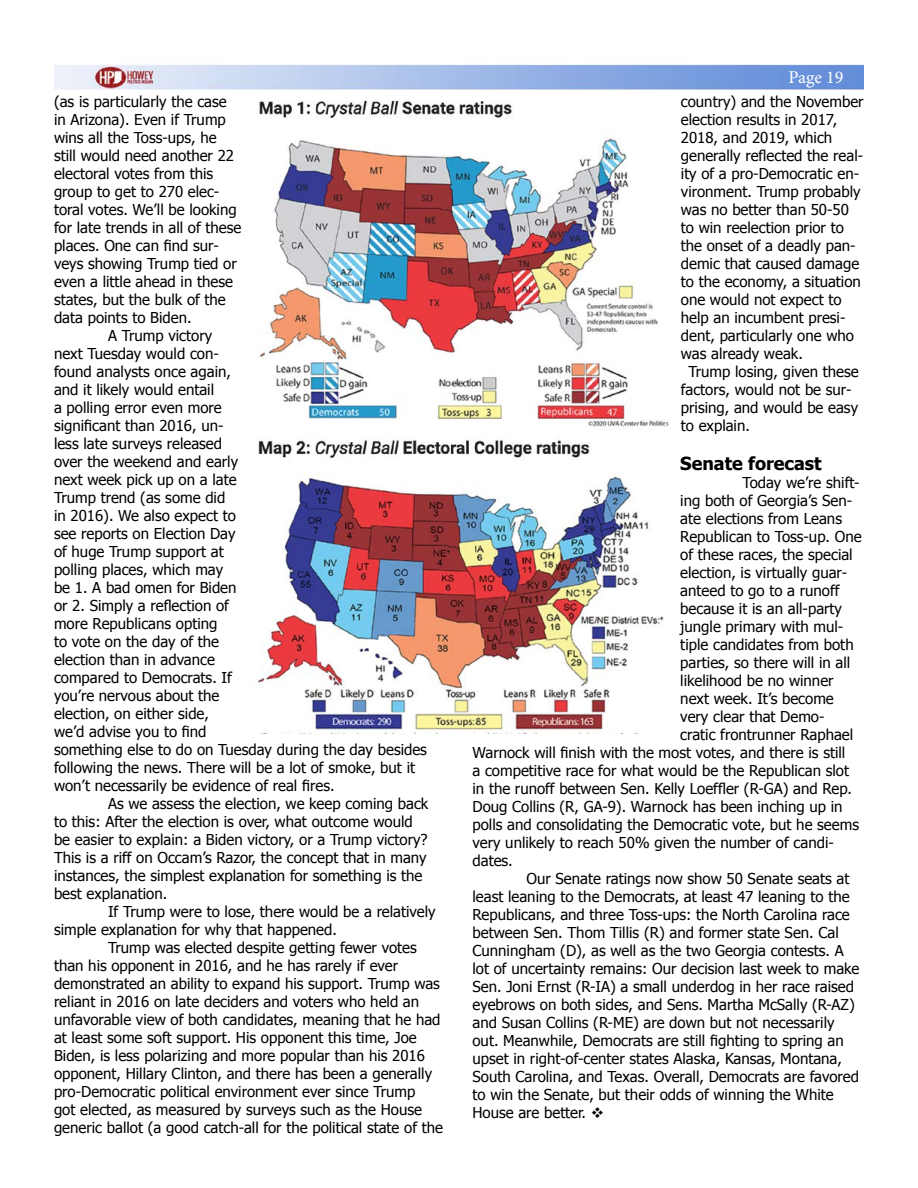
<style>
.page{position:relative;width:918px;height:1188px;background:#fff}
.page>*{position:absolute;margin:0;border:0;box-sizing:border-box;transform-origin:0 0}
.t1{font:700 18px "Tahoma";color:#000}
.t2{font:18px "Minion Pro";letter-spacing:-.005em;color:#fff}
.t3{font:15px "Tahoma";color:#000}
</style>
<div class="page">
<img style="left:54px;top:64px;width:810px;height:26px">
<img style="left:258px;top:100px;width:411px;height:633px">
<p class="t3" style="left:54px;top:91px;width:174px">(as is particularly the case</p>
<p class="t3" style="left:54px;top:109px;width:173px">in Arizona). Even if Trump</p>
<p class="t3" style="left:54px;top:127px;width:164px">wins all the Toss-ups, he</p>
<p class="t3" style="left:54px;top:145px;width:182px">still would need another 22</p>
<p class="t3" style="left:54px;top:163px;width:161px">electoral votes from this</p>
<p class="t3" style="left:54px;top:181px;width:167px">group to get to 270 elec-</p>
<p class="t3" style="left:54px;top:199px;width:184px">toral votes. We’ll be looking</p>
<p class="t3" style="left:54px;top:217px;width:189px">for late trends in all of these</p>
<p class="t3" style="left:54px;top:235px;width:166px">places. One can find sur-</p>
<p class="t3" style="left:54px;top:253px;width:184px">veys showing Trump tied or</p>
<p class="t3" style="left:54px;top:271px;width:180px">even a little ahead in these</p>
<p class="t3" style="left:54px;top:289px;width:173px">states, but the bulk of the</p>
<p class="t3" style="left:54px;top:307px;width:139px">data points to Biden.</p>
<p class="t3" style="left:108px;top:325px;width:106px">A Trump victory</p>
<p class="t3" style="left:54px;top:343px;width:166px">next Tuesday would con-</p>
<p class="t3" style="left:54px;top:361px;width:179px">found analysts once again,</p>
<p class="t3" style="left:54px;top:379px;width:162px">and it likely would entail</p>
<p class="t3" style="left:54px;top:397px;width:169px">a polling error even more</p>
<p class="t3" style="left:54px;top:415px;width:171px">significant than 2016, un-</p>
<p class="t3" style="left:54px;top:433px;width:170px">less late surveys released</p>
<p class="t3" style="left:54px;top:451px;width:186px">over the weekend and early</p>
<p class="t3" style="left:54px;top:469px;width:184px">next week pick up on a late</p>
<p class="t3" style="left:54px;top:487px;width:173px">Trump trend (as some did</p>
<p class="t3" style="left:54px;top:505px;width:183px">in 2016). We also expect to</p>
<p class="t3" style="left:54px;top:523px;width:183px">see reports on Election Day</p>
<p class="t3" style="left:54px;top:541px;width:171px">of huge Trump support at</p>
<p class="t3" style="left:54px;top:559px;width:171px">polling places, which may</p>
<p class="t3" style="left:54px;top:577px;width:184px">be 1. A bad omen for Biden</p>
<p class="t3" style="left:54px;top:595px;width:177px">or 2. Simply a reflection of</p>
<p class="t3" style="left:54px;top:613px;width:165px">more Republicans opting</p>
<p class="t3" style="left:54px;top:631px;width:167px">to vote on the day of the</p>
<p class="t3" style="left:54px;top:649px;width:162px">election than in advance</p>
<p class="t3" style="left:54px;top:667px;width:179px">compared to Democrats. If</p>
<p class="t3" style="left:54px;top:685px;width:167px">you’re nervous about the</p>
<p class="t3" style="left:54px;top:703px;width:157px">election, on either side,</p>
<p class="t3" style="left:54px;top:721px;width:154px">we’d advise you to find</p>
<p class="t3" style="left:54px;top:739px;width:375px">something else to do on Tuesday during the day besides</p>
<p class="t3" style="left:54px;top:757px;width:363px">following the news. There will be a lot of smoke, but it</p>
<p class="t3" style="left:54px;top:775px;width:282px">won’t necessarily be evidence of real fires.</p>
<p class="t3" style="left:108px;top:793px;width:322px">As we assess the election, we keep coming back</p>
<p class="t3" style="left:54px;top:811px;width:360px">to this: After the election is over, what outcome would</p>
<p class="t3" style="left:54px;top:829px;width:375px">be easier to explain: a Biden victory, or a Trump victory?</p>
<p class="t3" style="left:54px;top:847px;width:374px">This is a riff on Occam’s Razor, the concept that in many</p>
<p class="t3" style="left:54px;top:865px;width:370px">instances, the simplest explanation for something is the</p>
<p class="t3" style="left:54px;top:883px;width:115px">best explanation.</p>
<p class="t3" style="left:108px;top:901px;width:329px">If Trump were to lose, there would be a relatively</p>
<p class="t3" style="left:54px;top:919px;width:284px">simple explanation for why that happened.</p>
<p class="t3" style="left:108px;top:937px;width:310px">Trump was elected despite getting fewer votes</p>
<p class="t3" style="left:54px;top:955px;width:346px">than his opponent in 2016, and he has rarely if ever</p>
<p class="t3" style="left:54px;top:973px;width:387px">demonstrated an ability to expand his support. Trump was</p>
<p class="t3" style="left:54px;top:991px;width:367px">reliant in 2016 on late deciders and voters who held an</p>
<p class="t3" style="left:54px;top:1009px;width:388px">unfavorable view of both candidates, meaning that he had</p>
<p class="t3" style="left:54px;top:1027px;width:364px">at least some soft support. His opponent this time, Joe</p>
<p class="t3" style="left:54px;top:1045px;width:372px">Biden, is less polarizing and more popular than his 2016</p>
<p class="t3" style="left:54px;top:1063px;width:380px">opponent, Hillary Clinton, and there has been a generally</p>
<p class="t3" style="left:54px;top:1081px;width:363px">pro-Democratic political environment ever since Trump</p>
<p class="t3" style="left:54px;top:1099px;width:370px">got elected, as measured by surveys such as the House</p>
<p class="t3" style="left:54px;top:1117px;width:391px">generic ballot (a good catch-all for the political state of the</p>
<p class="t2" style="left:789px;top:65px;width:56px">Page 19</p>
<p class="t3" style="left:681px;top:91px;width:184px">country) and the November</p>
<p class="t3" style="left:681px;top:109px;width:158px">election results in 2017,</p>
<p class="t3" style="left:681px;top:127px;width:153px">2018, and 2019, which</p>
<p class="t3" style="left:681px;top:145px;width:184px">generally reflected the real-</p>
<p class="t3" style="left:681px;top:163px;width:180px">ity of a pro-Democratic en-</p>
<p class="t3" style="left:681px;top:181px;width:181px">vironment. Trump probably</p>
<p class="t3" style="left:681px;top:199px;width:170px">was no better than 50-50</p>
<p class="t3" style="left:681px;top:217px;width:164px">to win reelection prior to</p>
<p class="t3" style="left:681px;top:235px;width:176px">the onset of a deadly pan-</p>
<p class="t3" style="left:681px;top:253px;width:180px">demic that caused damage</p>
<p class="t3" style="left:681px;top:271px;width:182px">to the economy, a situation</p>
<p class="t3" style="left:681px;top:289px;width:162px">one would not expect to</p>
<p class="t3" style="left:681px;top:307px;width:166px">help an incumbent presi-</p>
<p class="t3" style="left:681px;top:325px;width:175px">dent, particularly one who</p>
<p class="t3" style="left:681px;top:343px;width:124px">was already weak.</p>
<p class="t3" style="left:688px;top:361px;width:172px">Trump losing, given these</p>
<p class="t3" style="left:681px;top:379px;width:172px">factors, would not be sur-</p>
<p class="t3" style="left:681px;top:397px;width:179px">prising, and would be easy</p>
<p class="t3" style="left:681px;top:415px;width:71px">to explain.</p>
<p class="t1" style="left:680px;top:451px;width:143px">Senate forecast</p>
<p class="t3" style="left:743px;top:473px;width:119px">Today we’re shift-</p>
<p class="t3" style="left:680px;top:491px;width:173px">ing both of Georgia’s Sen-</p>
<p class="t3" style="left:680px;top:509px;width:163px">ate elections from Leans</p>
<p class="t3" style="left:680px;top:527px;width:183px">Republican to Toss-up. One</p>
<p class="t3" style="left:680px;top:545px;width:174px">of these races, the special</p>
<p class="t3" style="left:680px;top:563px;width:168px">election, is virtually guar-</p>
<p class="t3" style="left:680px;top:581px;width:161px">anteed to go to a runoff</p>
<p class="t3" style="left:680px;top:599px;width:163px">because it is an all-party</p>
<p class="t3" style="left:680px;top:617px;width:164px">jungle primary with mul-</p>
<p class="t3" style="left:680px;top:635px;width:175px">tiple candidates from both</p>
<p class="t3" style="left:680px;top:653px;width:171px">parties, so there will in all</p>
<p class="t3" style="left:680px;top:671px;width:155px">likelihood be no winner</p>
<p class="t3" style="left:680px;top:689px;width:155px">next week. It’s become</p>
<p class="t3" style="left:680px;top:707px;width:146px">very clear that Demo-</p>
<p class="t3" style="left:680px;top:725px;width:174px">cratic frontrunner Raphael</p>
<p class="t3" style="left:473px;top:743px;width:374px">Warnock will finish with the most votes, and there is still</p>
<p class="t3" style="left:473px;top:761px;width:378px">a competitive race for what would be the Republican slot</p>
<p class="t3" style="left:473px;top:779px;width:381px">in the runoff between Sen. Kelly Loeffler (R-GA) and Rep.</p>
<p class="t3" style="left:473px;top:797px;width:372px">Doug Collins (R, GA-9). Warnock has been inching up in</p>
<p class="t3" style="left:473px;top:815px;width:388px">polls and consolidating the Democratic vote, but he seems</p>
<p class="t3" style="left:473px;top:833px;width:363px">very unlikely to reach 50% given the number of candi-</p>
<p class="t3" style="left:473px;top:851px;width:42px">dates.</p>
<p class="t3" style="left:527px;top:869px;width:324px">Our Senate ratings now show 50 Senate seats at</p>
<p class="t3" style="left:473px;top:887px;width:379px">least leaning to the Democrats, at least 47 leaning to the</p>
<p class="t3" style="left:473px;top:905px;width:379px">Republicans, and three Toss-ups: the North Carolina race</p>
<p class="t3" style="left:473px;top:923px;width:368px">between Sen. Thom Tillis (R) and former state Sen. Cal</p>
<p class="t3" style="left:473px;top:941px;width:373px">Cunningham (D), as well as the two Georgia contests. A</p>
<p class="t3" style="left:473px;top:959px;width:388px">lot of uncertainty remains: Our decision last week to make</p>
<p class="t3" style="left:473px;top:977px;width:383px">Sen. Joni Ernst (R-IA) a small underdog in her race raised</p>
<p class="t3" style="left:473px;top:995px;width:384px">eyebrows on both sides, and Sens. Martha McSally (R-AZ)</p>
<p class="t3" style="left:473px;top:1013px;width:364px">and Susan Collins (R-ME) are down but not necessarily</p>
<p class="t3" style="left:473px;top:1031px;width:373px">out. Meanwhile, Democrats are still fighting to spring an</p>
<p class="t3" style="left:473px;top:1049px;width:371px">upset in right-of-center states Alaska, Kansas, Montana,</p>
<p class="t3" style="left:473px;top:1067px;width:388px">South Carolina, and Texas. Overall, Democrats are favored</p>
<p class="t3" style="left:473px;top:1085px;width:363px">to win the Senate, but their odds of winning the White</p>
<p class="t3" style="left:473px;top:1103px;width:133px">House are better. ❖</p>
</div>
